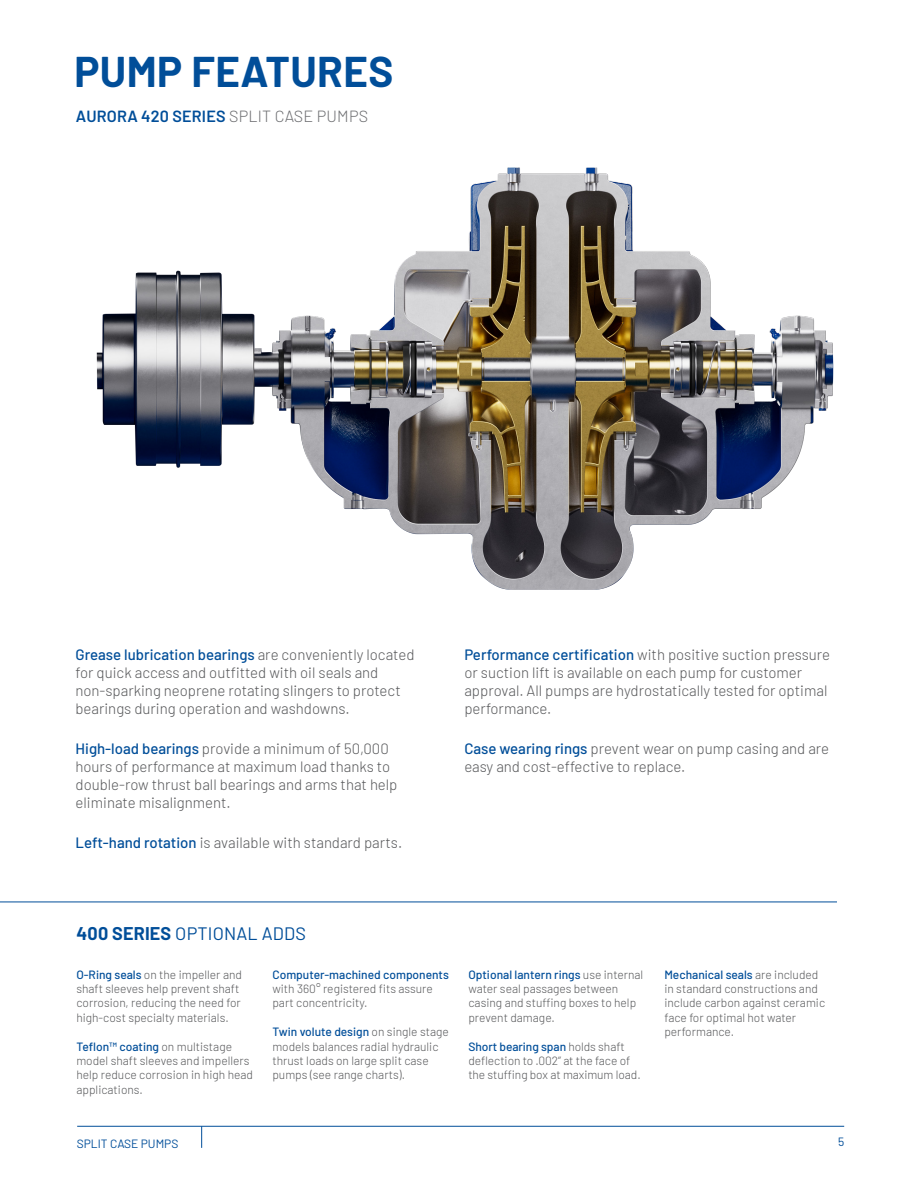
<style>
.page{position:relative;width:918px;height:1188px;background:#fff}
.page>*{position:absolute;margin:0;border:0;box-sizing:border-box;transform-origin:0 0}
.Primary_Heading{font:700 42px "Barlow";letter-spacing:.01em;color:#014e99}
.Primary_Heading-2{font:18px "Barlow";letter-spacing:.01em;color:#014e99}
.Primary_Heading-3{font:600 16.2px "Barlow";letter-spacing:.01em;color:#014e99}
.t1{font:300 15px/18px "Barlow";color:#57585a}
.t2{font:300 12px/14.4px "Barlow";color:#57585a}
.t3{font:12px "Barlow";color:#014e99}
.s1{font-weight:300;color:#6c6d70}
.s2{font-weight:500;color:#014e99}
.s3{font-weight:700}
</style>
<div class="page">
<hr style="left:77px;top:1126px;width:767px;height:1px;background:#014e99">
<svg style="left:201px;top:1126px;width:1px;height:22px"></svg>
<hr style="left:0;top:902px;width:837px;height:1px;background:#014e99">
<img style="left:96px;top:167px;width:738px;height:423px">
<p class="Primary_Heading" style="left:74px;top:41px;width:320px">PUMP FEATURES</p>
<p class="Primary_Heading-3" style="left:76px;top:104px;width:294px">AURORA 420 SERIES <span class="s1">SPLIT CASE PUMPS</span></p>
<p class="t1" style="left:76px;top:644px;width:340px"><span class="s2">Grease lubrication bearings</span> are conveniently located for quick access and outfitted with oil seals and non-sparking neoprene rotating slingers to protect bearings during operation and washdowns.</p>
<p class="t1" style="left:76px;top:738px;width:323px"><span class="s2">High-load bearings</span> provide a minimum of 50,000 hours of performance at maximum load thanks to double-row thrust ball bearings and arms that help eliminate misalignment.</p>
<p class="t1" style="left:76px;top:833px;width:328px"><span class="s2">Left-hand rotation</span> is available with standard parts.</p>
<p class="t1" style="left:464px;top:644px;width:367px"><span class="s2">Performance certification</span> with positive suction pressure or suction lift is available on each pump for customer approval. All pumps are hydrostatically tested for optimal performance.</p>
<p class="t1" style="left:464px;top:738px;width:366px"><span class="s2">Case wearing rings</span> prevent wear on pump casing and are easy and cost-effective to replace.</p>
<p class="Primary_Heading-2" style="left:76px;top:920px;width:231px"><span class="s3">400 SERIES</span> OPTIONAL ADDS</p>
<p class="t2" style="left:76px;top:966px;width:167px"><span class="s2">O-Ring seals</span> on the impeller and shaft sleeves help prevent shaft corrosion, reducing the need for high-cost specialty materials.</p>
<p class="t2" style="left:76px;top:1038px;width:178px"><span class="s2">Teflon™ coating</span> on multistage model shaft sleeves and impellers help reduce corrosion in high head applications.</p>
<p class="t2" style="left:272px;top:966px;width:178px"><span class="s2">Computer-machined components </span>with 360° registered fits assure part concentricity.</p>
<p class="t2" style="left:272px;top:1024px;width:178px"><span class="s2">Twin volute design</span> on single stage models balances radial hydraulic thrust loads on large split case pumps (see range charts).</p>
<p class="t2" style="left:468px;top:966px;width:176px"><span class="s2">Optional lantern rings</span> use internal water seal passages between casing and stuffing boxes to help prevent damage.</p>
<p class="t2" style="left:468px;top:1038px;width:174px"><span class="s2">Short bearing span</span> holds shaft deflection to .002” at the face of the stuffing box at maximum load.</p>
<p class="t2" style="left:664px;top:966px;width:162px"><span class="s2">Mechanical seals</span> are included in standard constructions and include carbon against ceramic face for optimal hot water performance.</p>
<p class="t3" style="left:77px;top:1135px;width:103px">SPLIT CASE PUMPS</p>
<p class="t3" style="left:838px;top:1133px;width:8px">5</p>
</div>
